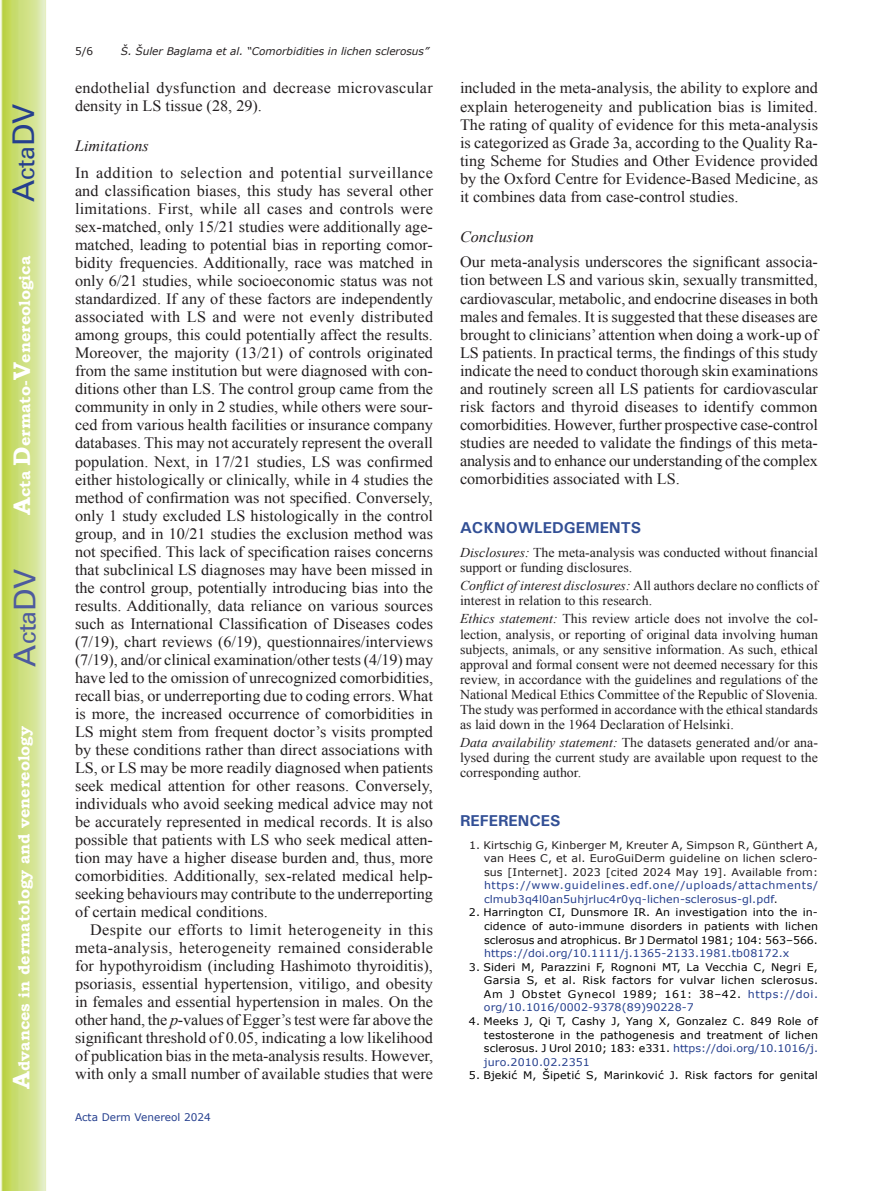
<style>
.page{position:relative;width:893px;height:1191px;background:#fff}
.page>*{position:absolute;margin:0;border:0;box-sizing:border-box;transform-origin:0 0}
.t1{font:30px "Univers";color:#4d5a9e}
.t2{font:30px "Univers";color:#253f8e}
.t3{font:15.75px/18px "Times New Roman";color:#231f20;text-align:justify}
.t4{font:700 15.75px "Bookman Old Style";color:#fff}
.t5{font:700 15.75px "Univers";color:#324f95}
.t6{font:italic 15.75px "Times New Roman";color:#231f20}
.t7{font:13.5px/15px "Times New Roman";color:#231f20}
.t8{font:10.5px/13.5px "Verdana";letter-spacing:.01em;color:#000001;text-align:justify;scale:1.05 1}
.t9{font:10.5px/13.5px "Verdana";letter-spacing:.01em;color:#253f8e;scale:1.05 1}
.t10{font:10.5px/13.5px "Verdana";letter-spacing:.01em;color:#231f20;text-align:justify;scale:1.05 1}
.t11{font:italic 10.5px "Verdana";color:#231f20}
.t12{font:10.5px "Verdana";letter-spacing:.01em;color:#253f8e}
.t13{font:10.5px "Verdana";letter-spacing:.01em;color:#231f20}
.s1{font-size:24px}
.s2{font-style:italic}
.s3{color:#231f20}
.s4{color:#253f8e}
</style>
<div class="page">
<svg style="left:1px;top:0;width:45px;height:1191px;background:#cfe084"></svg>
<h1 class="t2" style="left:6px;top:202px;width:100px;rotate:-90deg">A<span class="s1">cta</span>DV</h1>
<p class="t4" style="left:15px;top:515px;width:260px;rotate:-90deg"><span class="s1">A</span>cta <span class="s1">D</span>ermato-<span class="s1">V</span>enereologica</p>
<h1 class="t1" style="left:7px;top:666px;width:100px;rotate:-90deg">A<span class="s1">cta</span>DV</h1>
<p class="t4" style="left:15px;top:1088px;width:364px;rotate:-90deg"><span class="s1">A</span>dvances in dermatology and venereology</p>
<p class="t13" style="left:75px;top:44px;width:20px">5/6</p>
<p class="t11" style="left:121px;top:44px;width:309px">Š. Šuler Baglama et al. “Comorbidities in lichen sclerosus”</p>
<p class="t3" style="left:75px;top:79px;width:359px">endothelial dysfunction and decrease microvascular density in LS tissue (28, 29).</p>
<p class="t6" style="left:75px;top:135px;width:75px">Limitations</p>
<p class="t3" style="left:75px;top:164px;width:360px">In addition to selection and potential surveillance and classification biases, this study has several other limitations. First, while all cases and controls were sex-matched, only 15/21 studies were additionally age&shy;matched, leading to potential bias in reporting comor&shy;bidity frequencies. Additionally, race was matched in only 6/21 studies, while socioeconomic status was not standardized. If any of these factors are independently associated with LS and were not evenly distributed among groups, this could potentially affect the results.<br>Moreover, the majority (13/21) of controls originated from the same institution but were diagnosed with con&shy;ditions other than LS. The control group came from the community in only in 2 studies, while others were sour&shy;ced from various health facilities or insurance company databases. This may not accurately represent the overall population. Next, in 17/21 studies, LS was confirmed either histologically or clinically, while in 4 studies the method of confirmation was not specified. Conversely, only 1 study excluded LS histologically in the control group, and in 10/21 studies the exclusion method was not specified. This lack of specification raises concerns that subclinical LS diagnoses may have been missed in the control group, potentially introducing bias into the results. Additionally, data reliance on various sources such as International Classification of Diseases codes (7/19), chart reviews (6/19), questionnaires/interviews (7/19), and/or clinical examination/other tests (4/19) may have led to the omission of unrecognized comorbidities, recall bias, or underreporting due to coding errors. What is more, the increased occurrence of comorbidities in LS might stem from frequent doctor’s visits prompted by these conditions rather than direct associations with LS, or LS may be more readily diagnosed when patients seek medical attention for other reasons. Conversely, individuals who avoid seeking medical advice may not be accurately represented in medical records. It is also possible that patients with LS who seek medical atten&shy;tion may have a higher disease burden and, thus, more comorbidities. Additionally, sex-related medical help&shy;seeking behaviours may contribute to the underreporting of certain medical conditions.</p>
<p class="t3" style="left:75px;top:920px;width:360px;text-indent:15px">Despite our efforts to limit heterogeneity in this meta-analysis, heterogeneity remained considerable for hypothyroidism (including Hashimoto thyroiditis), psoriasis, essential hypertension, vitiligo, and obesity in females and essential hypertension in males. On the other hand, the <span class="s2">p</span>-values of Egger’s test were far above the significant threshold of 0.05, indicating a low likelihood of publication bias in the meta-analysis results. However, with only a small number of available studies that were</p>
<p class="t12" style="left:75px;top:1110px;width:137px">Acta Derm Venereol 2024</p>
<p class="t3" style="left:460px;top:79px;width:360px">included in the meta-analysis, the ability to explore and explain heterogeneity and publication bias is limited.<br>The rating of quality of evidence for this meta-analysis is categorized as Grade 3a, according to the Quality Ra&shy;ting Scheme for Studies and Other Evidence provided by the Oxford Centre for Evidence-Based Medicine, as it combines data from case-control studies.</p>
<p class="t6" style="left:460px;top:226px;width:75px">Conclusion</p>
<p class="t3" style="left:460px;top:253px;width:360px">Our meta-analysis underscores the significant associa&shy;tion between LS and various skin, sexually transmitted, cardiovascular, metabolic, and endocrine diseases in both males and females. It is suggested that these diseases are brought to clinicians’ attention when doing a work-up of LS patients. In practical terms, the findings of this study indicate the need to conduct thorough skin examinations and routinely screen all LS patients for cardiovascular risk factors and thyroid diseases to identify common comorbidities. However, further prospective case-control studies are needed to validate the findings of this meta&shy;analysis and to enhance our understanding of the complex comorbidities associated with LS.</p>
<p class="t5" style="left:460px;top:518px;width:183px">ACKNOWLEDGEMENTS</p>
<p class="t7" style="left:460px;top:545px;width:359px"><span class="s2">Disclosures:</span> The meta-analysis was conducted without financial support or funding disclosures.</p>
<p class="t7" style="left:460px;top:578px;width:359px"><span class="s2">Conflict of interest disclosures:</span> All authors declare no conflicts of interest in relation to this research.</p>
<p class="t7" style="left:460px;top:611px;width:360px;text-align:justify"><span class="s2">Ethics statement:</span> This review article does not involve the col&shy;lection, analysis, or reporting of original data involving human subjects, animals, or any sensitive information. As such, ethical approval and formal consent were not deemed necessary for this review, in accordance with the guidelines and regulations of the National Medical Ethics Committee of the Republic of Slovenia.<br>The study was performed in accordance with the ethical standards as laid down in the 1964 Declaration of Helsinki.</p>
<p class="t7" style="left:460px;top:734px;width:359px;text-align:justify"><span class="s2">Data availability statement:</span> The datasets generated and/or ana&shy;lysed during the current study are available upon request to the corresponding author.</p>
<p class="t5" style="left:460px;top:810px;width:102px">REFERENCES</p>
<p class="t10" style="left:484px;top:838px;width:320px;text-indent:-15px">1. Kirtschig G, Kinberger M, Kreuter A, Simpson R, Günthert A, van Hees C, et al. EuroGuiDerm guideline on lichen sclero&shy;sus [Internet]. 2023 [cited 2024 May 19]. Available from:</p>
<p class="t9" style="left:484px;top:879px;width:320px">https://www.guidelines.edf.one//uploads/attachments/ clmub3q4l0an5uhjrluc4r0yq-lichen-sclerosus-gl.pdf<span class="s3">.</span></p>
<p class="t8" style="left:484px;top:906px;width:320px;text-indent:-15px">2. Harrington CI, Dunsmore IR. An investigation into the in&shy;cidence of auto-immune disorders in patients with lichen sclerosus and atrophicus. Br J Dermatol 1981; 104: 563–566.</p>
<p class="t9" style="left:484px;top:946px;width:292px">https://doi.org/10.1111/j.1365-2133.1981.tb08172.x</p>
<p class="t8" style="left:484px;top:960px;width:320px;text-indent:-15px">3. Sideri M, Parazzini F, Rognoni MT, La Vecchia C, Negri E, Garsia S, et al. Risk factors for vulvar lichen sclerosus.<br>Am J Obstet Gynecol 1989; 161: 38–42. <span class="s4">https://doi. org/10.1016/0002-9378(89)90228-7</span></p>
<p class="t8" style="left:484px;top:1014px;width:320px;text-indent:-15px">4. Meeks J, Qi T, Cashy J, Yang X, Gonzalez C. 849 Role of testosterone in the pathogenesis and treatment of lichen sclerosus. J Urol 2010; 183: e331. <span class="s4">https://doi.org/10.1016/j. juro.2010.02.2351</span></p>
<p class="t8" style="left:469px;top:1068px;width:334px">5. Bjekić M, Šipetić S, Marinković J. Risk factors for genital</p>
</div>
